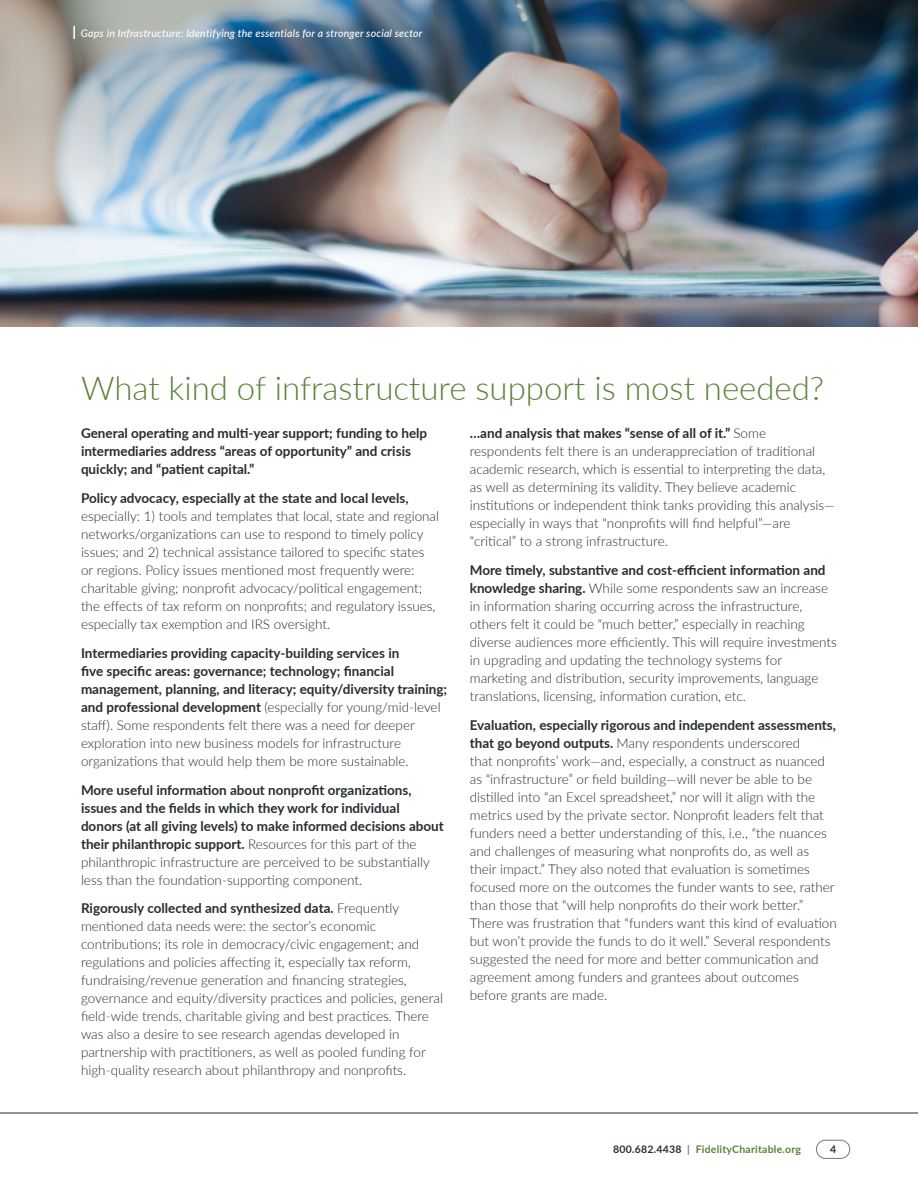
<style>
.page{position:relative;width:918px;height:1188px;background:#fff}
.page>*{position:absolute;margin:0;border:0;box-sizing:border-box;transform-origin:0 0}
.t1{font:300 33px "Lato";color:#5d8139}
.t2{font:300 13.5px/18px "Lato";color:#242d30}
.t3{font:700 13.5px/18px "Lato";color:#242d30}
.t4{font:italic 500 10.5px "Lato";letter-spacing:.02em;color:#fff}
.t5{font:700 10.5px "Lato";letter-spacing:.02em;color:#5d8139}
.t6{font:700 10.5px "Lato";color:#242d30}
.s1{font-weight:300}
.s2{font-weight:700}
.s3{color:#242d30}
.s4{color:#78787b}
</style>
<div class="page">
<img style="left:0;top:0;width:918px;height:326px">
<div style="left:816px;top:1140px;width:34px;height:19px;border:1px solid #78787b;border-radius:9px"></div>
<hr style="left:0;top:1113px;width:918px;height:1px;background:#242d30">
<svg style="left:73px;top:26px;width:2px;height:13px"></svg>
<p class="t4" style="left:81px;top:25px;width:343px">Gaps in Infrastructure: Identifying the essentials for a stronger social sector</p>
<h1 class="t1" style="left:81px;top:365px;width:745px">What kind of infrastructure support is most needed?</h1>
<p class="t3" style="left:81px;top:424px;width:348px">General operating and multi-year support; funding to help intermediaries address “areas of opportunity” and crisis quickly; and “patient capital.”</p>
<p class="t3" style="left:81px;top:489px;width:329px">Policy advocacy, especially at the state and local levels,</p>
<p class="t2" style="left:81px;top:507px;width:360px">especially: 1) tools and templates that local, state and regional networks/organizations can use to respond to timely policy issues; and 2) technical assistance tailored to specific states or regions. Policy issues mentioned most frequently were: charitable giving; nonprofit advocacy/political engagement; the effects of tax reform on nonprofits; and regulatory issues, especially tax exemption and IRS oversight.</p>
<p class="t3" style="left:81px;top:643px;width:368px">Intermediaries providing capacity-building services in<br>five specific areas: governance; technology; financial management, planning, and literacy; equity/diversity training; and professional development <span class="s1">(especially for young/mid-level staff). Some respondents felt there was a need for deeper exploration into new business models for infrastructure organizations that would help them be more sustainable.</span></p>
<p class="t3" style="left:81px;top:780px;width:364px">More useful information about nonprofit organizations, issues and the fields in which they work for individual donors (at all giving levels) to make informed decisions about their philanthropic support. <span class="s1">Resources for this part of the philanthropic infrastructure are perceived to be substantially less than the foundation-supporting component.</span></p>
<p class="t2" style="left:81px;top:899px;width:364px"><span class="s2">Rigorously collected and synthesized data.</span> Frequently mentioned data needs were: the sector’s economic contributions; its role in democracy/civic engagement; and regulations and policies affecting it, especially tax reform, fundraising/revenue generation and financing strategies, governance and equity/diversity practices and policies, general field-wide trends, charitable giving and best practices. There was also a desire to see research agendas developed in partnership with practitioners, as well as pooled funding for high-quality research about philanthropy and nonprofits.</p>
<p class="t2" style="left:470px;top:424px;width:366px"><span class="s2">…and analysis that makes “sense of all of it.”</span> Some respondents felt there is an underappreciation of traditional academic research, which is essential to interpreting the data, as well as determining its validity. They believe academic institutions or independent think tanks providing this analysis— especially in ways that “nonprofits will find helpful”—are “critical” to a strong infrastructure.</p>
<p class="t2" style="left:470px;top:561px;width:369px"><span class="s2">More timely, substantive and cost-efficient information and knowledge sharing.</span> While some respondents saw an increase in information sharing occurring across the infrastructure, others felt it could be “much better,” especially in reaching diverse audiences more efficiently. This will require investments in upgrading and updating the technology systems for marketing and distribution, security improvements, language translations, licensing, information curation, etc.</p>
<p class="t2" style="left:470px;top:715px;width:369px"><span class="s2">Evaluation, especially rigorous and independent assessments, that go beyond outputs.</span> Many respondents underscored<br>that nonprofits’ work—and, especially, a construct as nuanced as “infrastructure” or field building—will never be able to be distilled into “an Excel spreadsheet,” nor will it align with the metrics used by the private sector. Nonprofit leaders felt that funders need a better understanding of this, i.e., “the nuances and challenges of measuring what nonprofits do, as well as their impact.” They also noted that evaluation is sometimes focused more on the outcomes the funder wants to see, rather than those that “will help nonprofits do their work better.” There was frustration that “funders want this kind of evaluation but won’t provide the funds to do it well.” Several respondents suggested the need for more and better communication and agreement among funders and grantees about outcomes before grants are made.</p>
<p class="t5" style="left:613px;top:1141px;width:189px"><span class="s3">800.682.4438</span> <span class="s4">|</span> FidelityCharitable.org</p>
<p class="t6" style="left:830px;top:1141px;width:8px">4</p>
</div>
